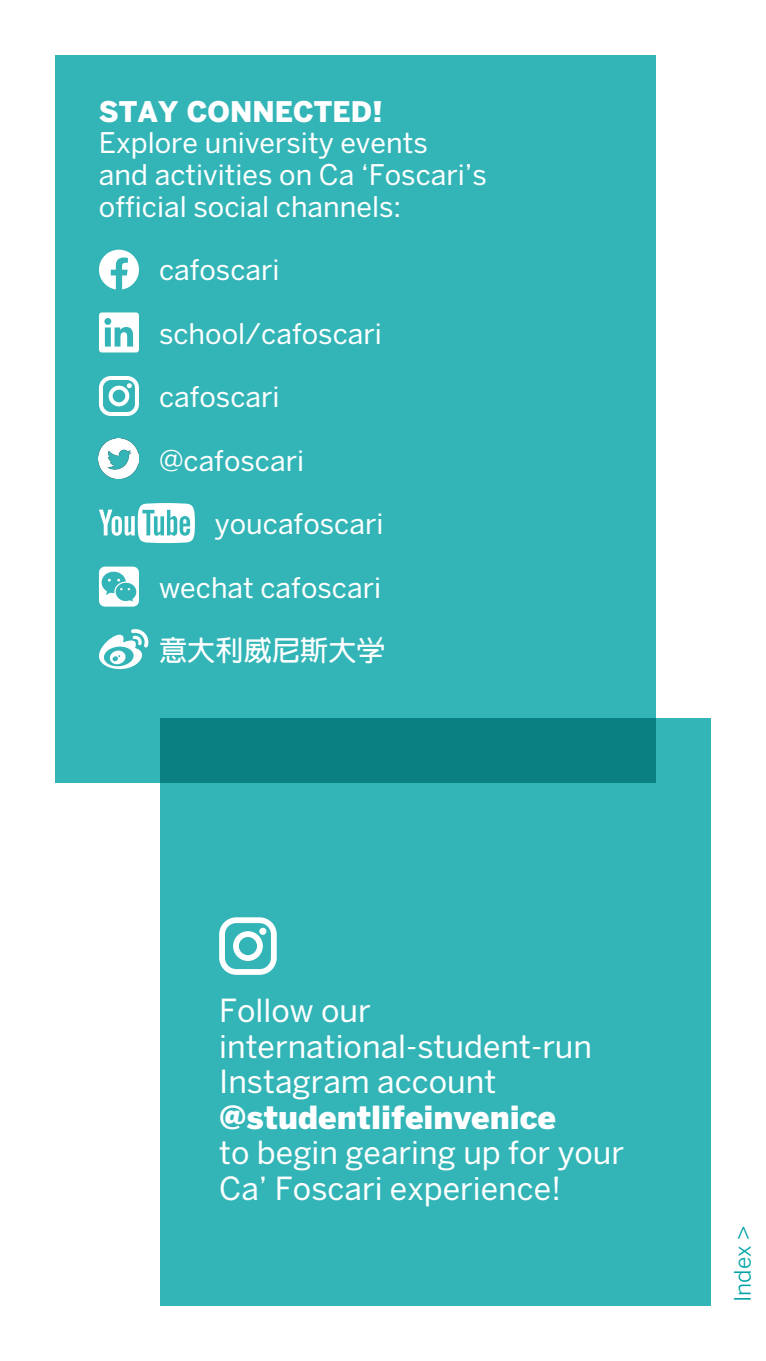
<style>
.page{position:relative;width:766px;height:1361px;background:#fff}
.page>*{position:absolute;margin:0;border:0;box-sizing:border-box;transform-origin:0 0}
.t1{font:31.65px/35.5px "Benton Sans";color:#fff}
.t2{font:900 31.65px "Benton Sans";color:#fff}
.t3{font:28.2px/31.8px "Benton Sans";color:#fff}
.t4{font:900 28.2px "Benton Sans";color:#fff}
.t5{font:700 28.2px "Adobe Fan Heiti Std";color:#fff}
.t6{font:22.5px "Benton Sans";color:#00a3a6}
</style>
<div class="page">
<div style="left:160px;top:718px;width:550px;height:587px;background:#33b5b7"></div>
<svg style="left:55px;top:55px;width:600px;height:727px;background:#2fb1b3"></svg>
<svg style="left:99px;top:250px;width:40px;height:39px"></svg>
<svg style="left:99px;top:312px;width:40px;height:40px"></svg>
<svg style="left:99px;top:376px;width:40px;height:40px"></svg>
<img style="left:99px;top:438px;width:40px;height:40px">
<svg style="left:99px;top:503px;width:96px;height:40px"></svg>
<svg style="left:99px;top:566px;width:40px;height:40px"></svg>
<svg style="left:99px;top:628px;width:50px;height:41px"></svg>
<svg style="left:219px;top:917px;width:58px;height:58px"></svg>
<div style="left:259px;top:928px;width:7px;height:7px;background:#fff;border-radius:50%"></div>
<p class="t4" style="left:99px;top:94px;width:285px">STAY CONNECTED!</p>
<p class="t3" style="left:99px;top:127px;width:389px">Explore university events<br>and activities on Ca ‘Foscari’s official social channels:</p>
<p class="t3" style="left:159px;top:254px;width:122px">cafoscari</p>
<p class="t3" style="left:159px;top:317px;width:224px">school/cafoscari</p>
<p class="t3" style="left:159px;top:381px;width:122px">cafoscari</p>
<p class="t3" style="left:159px;top:444px;width:146px">@cafoscari</p>
<p class="t3" style="left:215px;top:508px;width:170px">youcafoscari</p>
<p class="t3" style="left:159px;top:571px;width:223px">wechat cafoscari</p>
<p class="t5" style="left:159px;top:634px;width:227px">意大利威尼斯大学</p>
<p class="t1" style="left:219px;top:992px;width:374px">Follow our international-student-run<br>Instagram account</p>
<p class="t2" style="left:219px;top:1098px;width:338px">@studentlifeinvenice</p>
<p class="t1" style="left:219px;top:1134px;width:406px">to begin gearing up for your<br>Ca’ Foscari experience!</p>
<p class="t6" style="left:729px;top:1302px;width:77px;rotate:-90deg">Index &gt;</p>
</div>
